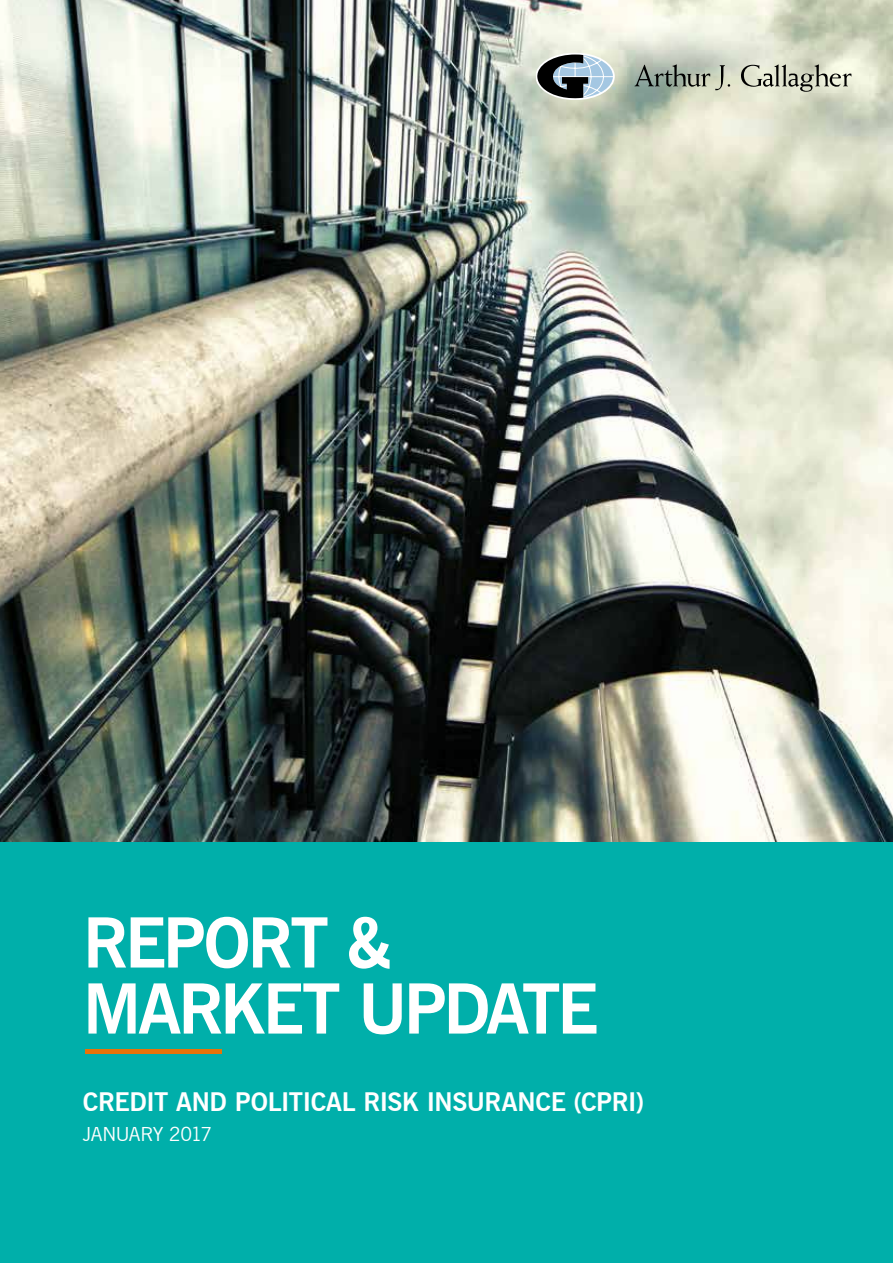
<style>
.page{position:relative;width:893px;height:1263px;background:#fff}
.page>*{position:absolute;margin:0;border:0;box-sizing:border-box;transform-origin:0 0}
.t1{font:700 69px/66px "News Gothic BT";letter-spacing:-.05em;color:#fff}
.t2{font:700 25.5px "News Gothic BT";letter-spacing:-.02em;color:#fff}
.t3{font:19.5px "News Gothic BT";letter-spacing:-.03em;color:#fff}
</style>
<div class="page">
<img style="left:0;top:0;width:893px;height:842px">
<svg style="left:635px;top:65px;width:95px;height:25px;background:#929c8f"></svg>
<svg style="left:741px;top:65px;width:111px;height:27px;background:#b6b9a8"></svg>
<svg style="left:537px;top:54px;width:78px;height:58px;background:#919b9b"></svg>
<div style="left:0;top:842px;width:893px;height:421px;background:#00afaa"></div>
<hr style="left:85px;top:1050px;width:136px;height:4px;background:#e87308">
<h1 class="t1" style="left:83px;top:909px;width:517px">REPORT &amp;<br>MARKET UPDATE</h1>
<p class="t2" style="left:83px;top:1086px;width:563px">CREDIT AND POLITICAL RISK INSURANCE (CPRI)</p>
<p class="t3" style="left:83px;top:1122px;width:131px">JANUARY 2017</p>
</div>
